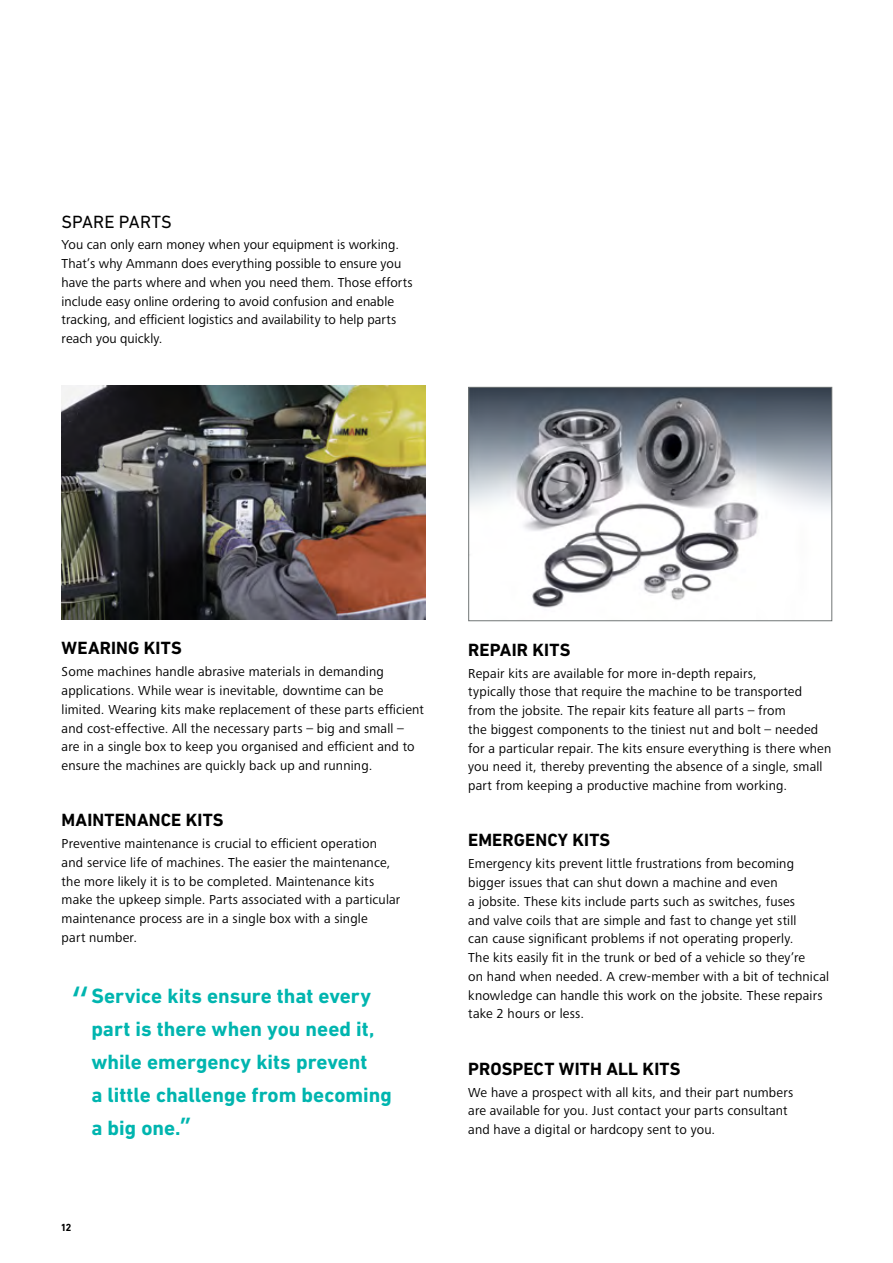
<style>
.page{position:relative;width:893px;height:1263px;background:#fff}
.page>*{position:absolute;margin:0;border:0;box-sizing:border-box;transform-origin:0 0}
.t1{font:45px "Frutiger Next LTW1 G";color:#00b5af}
.t2{font:700 21px/33px "DIN Next LT Pro";color:#00b5af}
.t3{font:700 18px "DIN Next LT Pro";letter-spacing:.01em;color:#000}
.t4{font:18px "DIN Next LT Pro";color:#000}
.t5{font:13.5px/18.8px "Frutiger Next LTW1 G";letter-spacing:.01em;color:#000}
.t6{font:700 10.5px "DIN Next LT Pro";color:#000}
.s1{font-family:"Frutiger Next LTW1 G";font-size:24px}
</style>
<div class="page">
<img style="left:470px;top:389px;width:360px;height:219px">
<div style="left:468px;top:387px;width:364px;height:234px;border:1px solid #707575"></div>
<img style="left:62px;top:386px;width:363px;height:233px">
<h3 class="t4" style="left:62px;top:211px;width:112px">SPARE PARTS</h3>
<p class="t5" style="left:62px;top:236px;width:352px">You can only earn money when your equipment is working.<br>That’s why Ammann does everything possible to ensure you have the parts where and when you need them. Those efforts include easy online ordering to avoid confusion and enable tracking, and efficient logistics and availability to help parts reach you quickly.</p>
<h3 class="t3" style="left:62px;top:638px;width:122px">WEARING KITS</h3>
<p class="t5" style="left:62px;top:663px;width:364px">Some machines handle abrasive materials in demanding applications. While wear is inevitable, downtime can be limited. Wearing kits make replacement of these parts efficient and cost-effective. All the necessary parts – big and small – are in a single box to keep you organised and efficient and to ensure the machines are quickly back up and running.</p>
<h3 class="t3" style="left:62px;top:809px;width:163px">MAINTENANCE KITS</h3>
<p class="t5" style="left:62px;top:835px;width:340px">Preventive maintenance is crucial to efficient operation and service life of machines. The easier the maintenance, the more likely it is to be completed. Maintenance kits make the upkeep simple. Parts associated with a particular maintenance process are in a single box with a single<br>part number.</p>
<h1 class="t1" style="left:71px;top:978px;width:21px">“</h1>
<h2 class="t2" style="left:91px;top:979px;width:302px">Service kits ensure that every part is there when you need it, while emergency kits prevent<br>a little challenge from becoming a big one.<span class="s1">”</span></h2>
<p class="t6" style="left:62px;top:1221px;width:11px">12</p>
<h3 class="t3" style="left:468px;top:639px;width:104px">REPAIR KITS</h3>
<p class="t5" style="left:468px;top:664px;width:365px">Repair kits are available for more in-depth repairs,<br>typically those that require the machine to be transported from the jobsite. The repair kits feature all parts – from<br>the biggest components to the tiniest nut and bolt – needed for a particular repair. The kits ensure everything is there when you need it, thereby preventing the absence of a single, small part from keeping a productive machine from working.</p>
<h3 class="t3" style="left:468px;top:830px;width:144px">EMERGENCY KITS</h3>
<p class="t5" style="left:468px;top:855px;width:362px">Emergency kits prevent little frustrations from becoming bigger issues that can shut down a machine and even<br>a jobsite. These kits include parts such as switches, fuses<br>and valve coils that are simple and fast to change yet still<br>can cause significant problems if not operating properly.<br>The kits easily fit in the trunk or bed of a vehicle so they’re<br>on hand when needed. A crew-member with a bit of technical knowledge can handle this work on the jobsite. These repairs take 2 hours or less.</p>
<h3 class="t3" style="left:468px;top:1058px;width:214px">PROSPECT WITH ALL KITS</h3>
<p class="t5" style="left:468px;top:1083px;width:327px">We have a prospect with all kits, and their part numbers are available for you. Just contact your parts consultant and have a digital or hardcopy sent to you.</p>
</div>
